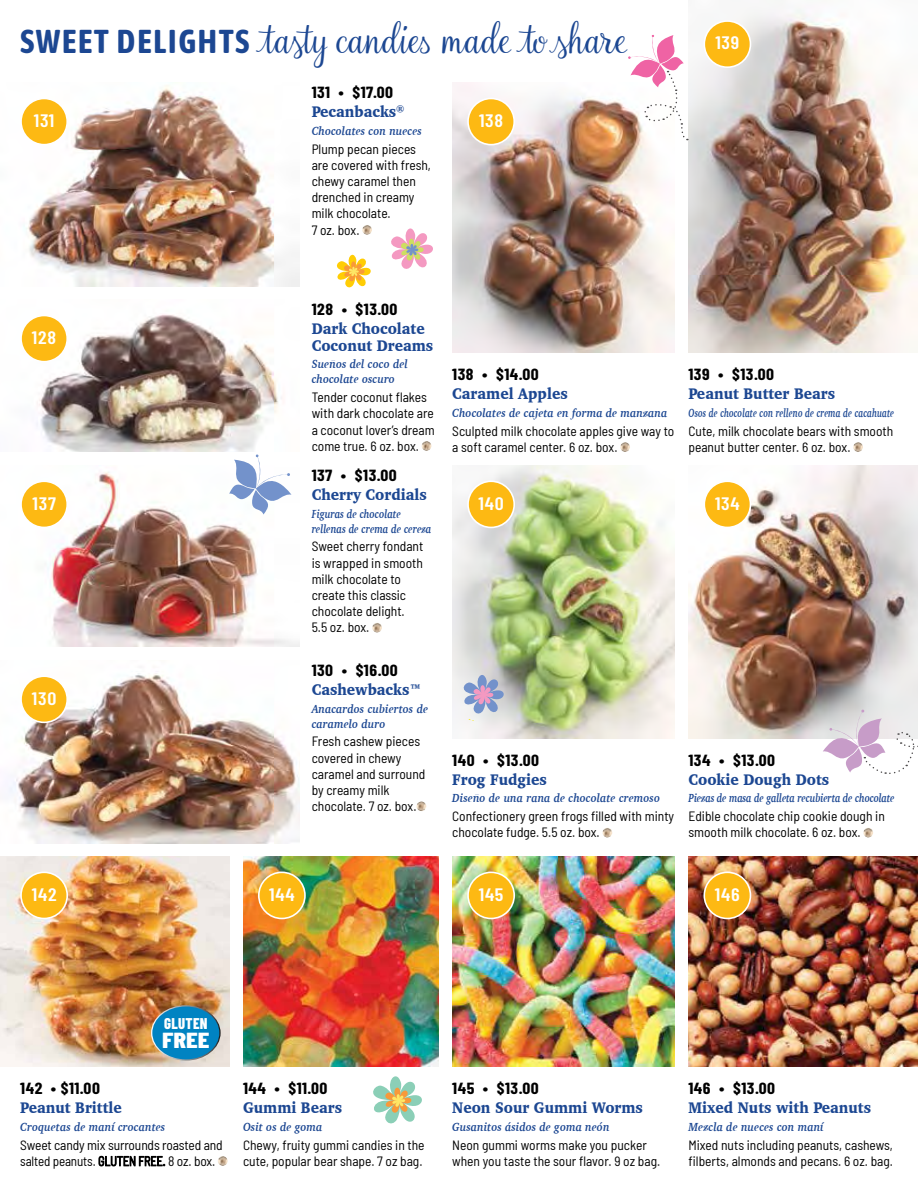
<style>
.page{position:relative;width:918px;height:1188px;background:#fff}
.page>*{position:absolute;margin:0;border:0;box-sizing:border-box;transform-origin:0 0}
.t1{font:33px "Rosalinda";color:#1c4792;scale:1.11 1}
.t2{font:800 21.75px "Barlow Condensed";color:#fff;scale:1.22 1}
.t3{font:600 18px "Barlow Condensed";letter-spacing:.04em;color:#fff;scale:1.11 1}
.t4{font:900 15.75px/16.5px "Charter";color:#1c4792;scale:.9 1}
.t5{font:700 15.75px "Barlow Condensed";letter-spacing:.03em;color:#000;scale:1.11 1}
.t6{font:800 15.6px "Barlow Condensed";letter-spacing:.02em;color:#fff;scale:.95 1}
.t7{font:semi-condensed 13.5px/16.2px "Barlow";color:#000}
.t8{font:italic 700 12px/15px "Charter";letter-spacing:.01em;color:#1c4792;scale:.9 1}
.t9{font:italic 700 12px "Charter";letter-spacing:.01em;color:#1c4792;scale:.7 1}
.t10{font:italic 700 12px "Charter";letter-spacing:-.01em;color:#1c4792;scale:.78 1}
.t11{font:italic 700 12px/15px "Charter";letter-spacing:.01em;color:#1c4792;scale:.8 1}
.s1{font-family:"Asap Condensed";font-weight:700}
</style>
<div class="page">
<img style="left:688px;top:9px;width:230px;height:344px">
<img style="left:688px;top:465px;width:230px;height:273px">
<img style="left:0;top:857px;width:230px;height:210px">
<img style="left:688px;top:857px;width:230px;height:210px">
<img style="left:452px;top:83px;width:223px;height:270px">
<img style="left:452px;top:465px;width:223px;height:273px">
<img style="left:243px;top:857px;width:196px;height:210px">
<img style="left:23px;top:85px;width:276px;height:201px">
<img style="left:33px;top:314px;width:249px;height:138px">
<img style="left:9px;top:673px;width:290px;height:170px">
<img style="left:47px;top:472px;width:252px;height:175px">
<img style="left:452px;top:857px;width:223px;height:210px">
<svg style="left:853px;top:442px;width:10px;height:10px"></svg>
<svg style="left:863px;top:828px;width:10px;height:9px"></svg>
<svg style="left:218px;top:1156px;width:10px;height:10px"></svg>
<svg style="left:620px;top:442px;width:10px;height:10px"></svg>
<svg style="left:603px;top:828px;width:9px;height:9px"></svg>
<svg style="left:362px;top:225px;width:10px;height:10px"></svg>
<svg style="left:422px;top:441px;width:9px;height:10px"></svg>
<svg style="left:417px;top:801px;width:9px;height:10px"></svg>
<svg style="left:372px;top:623px;width:10px;height:9px"></svg>
<svg style="left:628px;top:35px;width:60px;height:105px"></svg>
<div style="left:152px;top:1006px;width:68px;height:54px;background:#0083c2;border-radius:50%"></div>
<div style="left:151px;top:1005px;width:70px;height:56px;border:1px solid #fff;border-radius:50%"></div>
<div style="left:21px;top:872px;width:46px;height:47px;background:#fdb913;border-radius:50%"></div>
<div style="left:20px;top:872px;width:48px;height:47px;border:2px solid #fff;border-radius:50%"></div>
<div style="left:259px;top:872px;width:46px;height:47px;background:#fdb913;border-radius:50%"></div>
<div style="left:258px;top:872px;width:48px;height:47px;border:2px solid #fff;border-radius:50%"></div>
<div style="left:704px;top:872px;width:46px;height:47px;background:#fdb913;border-radius:50%"></div>
<div style="left:703px;top:872px;width:48px;height:47px;border:2px solid #fff;border-radius:50%"></div>
<div style="left:21px;top:98px;width:46px;height:47px;background:#fdb913;border-radius:50%"></div>
<div style="left:20px;top:98px;width:48px;height:47px;border:2px solid #fff;border-radius:50%"></div>
<div style="left:21px;top:316px;width:46px;height:46px;background:#fdb913;border-radius:50%"></div>
<div style="left:20px;top:315px;width:48px;height:47px;border:2px solid #fff;border-radius:50%"></div>
<div style="left:21px;top:481px;width:46px;height:46px;background:#fdb913;border-radius:50%"></div>
<div style="left:20px;top:480px;width:48px;height:48px;border:2px solid #fff;border-radius:50%"></div>
<div style="left:21px;top:676px;width:46px;height:46px;background:#fdb913;border-radius:50%"></div>
<div style="left:20px;top:675px;width:48px;height:48px;border:2px solid #fff;border-radius:50%"></div>
<div style="left:468px;top:872px;width:46px;height:47px;background:#fdb913;border-radius:50%"></div>
<div style="left:467px;top:872px;width:48px;height:47px;border:2px solid #fff;border-radius:50%"></div>
<div style="left:704px;top:21px;width:46px;height:46px;background:#fdb913;border-radius:50%"></div>
<div style="left:703px;top:20px;width:48px;height:48px;border:2px solid #fff;border-radius:50%"></div>
<div style="left:468px;top:98px;width:46px;height:47px;background:#fdb913;border-radius:50%"></div>
<div style="left:467px;top:98px;width:48px;height:47px;border:2px solid #fff;border-radius:50%"></div>
<div style="left:468px;top:481px;width:46px;height:46px;background:#fdb913;border-radius:50%"></div>
<div style="left:467px;top:480px;width:48px;height:48px;border:2px solid #fff;border-radius:50%"></div>
<div style="left:704px;top:481px;width:46px;height:46px;background:#fdb913;border-radius:50%"></div>
<div style="left:703px;top:480px;width:48px;height:48px;border:2px solid #fff;border-radius:50%"></div>
<svg style="left:229px;top:454px;width:62px;height:61px"></svg>
<svg style="left:452px;top:668px;width:59px;height:55px"></svg>
<svg style="left:336px;top:254px;width:35px;height:34px"></svg>
<svg style="left:373px;top:1076px;width:49px;height:48px"></svg>
<svg style="left:391px;top:228px;width:42px;height:41px"></svg>
<svg style="left:823px;top:704px;width:95px;height:70px"></svg>
<h1 class="t1" style="left:20px;top:22px;width:549px"><span class="s1">SWEET DELIGHTS</span> tasty candies made to share</h1>
<h3 class="t3" style="left:34px;top:108px;width:20px">131</h3>
<p class="t5" style="left:312px;top:82px;width:75px">131 • $17.00</p>
<p class="t4" style="left:312px;top:103px;width:105px">Pecanbacks<sup>®</sup></p>
<p class="t8" style="left:312px;top:123px;width:124px">Chocolates con nueces</p>
<p class="t7" style="left:312px;top:140px;width:121px">Plump pecan pieces are covered with fresh, chewy caramel then drenched in creamy milk chocolate.<br>7 oz. box.</p>
<h3 class="t3" style="left:479px;top:108px;width:23px">138</h3>
<h3 class="t3" style="left:715px;top:30px;width:23px">139</h3>
<h3 class="t3" style="left:32px;top:325px;width:23px">128</h3>
<p class="t5" style="left:312px;top:299px;width:79px">128 • $13.00</p>
<p class="t4" style="left:312px;top:320px;width:137px">Dark Chocolate<br>Coconut Dreams</p>
<p class="t8" style="left:312px;top:357px;width:108px">Sueños del coco del chocolate oscuro</p>
<p class="t7" style="left:312px;top:388px;width:125px">Tender coconut flakes with dark chocolate are a coconut lover’s dream come true. 6 oz. box.</p>
<p class="t5" style="left:452px;top:364px;width:80px">138 • $14.00</p>
<p class="t4" style="left:452px;top:385px;width:130px">Caramel Apples</p>
<p class="t8" style="left:452px;top:405px;width:241px">Chocolates de cajeta en forma de manzana</p>
<p class="t7" style="left:452px;top:422px;width:224px">Sculpted milk chocolate apples give way to a soft caramel center. 6 oz. box.</p>
<p class="t5" style="left:688px;top:364px;width:79px">139 • $13.00</p>
<p class="t4" style="left:688px;top:385px;width:165px">Peanut Butter Bears</p>
<p class="t9" style="left:688px;top:403px;width:295px">Osos de chocolate con relleno de crema de cacahuate</p>
<p class="t7" style="left:688px;top:422px;width:206px">Cute, milk chocolate bears with smooth peanut butter center. 6 oz. box.</p>
<h3 class="t3" style="left:32px;top:490px;width:23px">137</h3>
<h3 class="t3" style="left:32px;top:685px;width:24px">130</h3>
<p class="t5" style="left:312px;top:464px;width:78px">137 • $13.00</p>
<p class="t4" style="left:312px;top:486px;width:130px">Cherry Cordials</p>
<p class="t11" style="left:312px;top:506px;width:151px">Figuras de chocolate rellenas de crema de cereza</p>
<p class="t7" style="left:312px;top:538px;width:113px">Sweet cherry fondant is wrapped in smooth milk chocolate to create this classic chocolate delight.<br>5.5 oz. box.</p>
<p class="t5" style="left:312px;top:659px;width:79px">130 • $16.00</p>
<p class="t4" style="left:312px;top:681px;width:123px">Cashewbacks™</p>
<p class="t8" style="left:312px;top:701px;width:131px">Anacardos cubiertos de caramelo duro</p>
<p class="t7" style="left:312px;top:732px;width:115px">Fresh cashew pieces covered in chewy caramel and surround by creamy milk chocolate. 7 oz. box.</p>
<h3 class="t3" style="left:479px;top:490px;width:24px">140</h3>
<h3 class="t3" style="left:715px;top:490px;width:24px">134</h3>
<p class="t5" style="left:452px;top:749px;width:80px">140 • $13.00</p>
<p class="t4" style="left:452px;top:771px;width:107px">Frog Fudgies</p>
<p class="t8" style="left:452px;top:791px;width:232px">Diseño de una rana de chocolate cremoso</p>
<p class="t7" style="left:452px;top:807px;width:224px">Confectionery green frogs filled with minty chocolate fudge. 5.5 oz. box.</p>
<p class="t5" style="left:688px;top:749px;width:79px">134 • $13.00</p>
<p class="t4" style="left:688px;top:771px;width:158px">Cookie Dough Dots</p>
<p class="t10" style="left:688px;top:788px;width:266px">Piezas de masa de galleta recubierta de chocolate</p>
<p class="t7" style="left:688px;top:807px;width:198px">Edible chocolate chip cookie dough in smooth milk chocolate. 6 oz. box.</p>
<h3 class="t3" style="left:32px;top:881px;width:24px">142</h3>
<h3 class="t3" style="left:269px;top:881px;width:24px">144</h3>
<h3 class="t3" style="left:715px;top:881px;width:24px">146</h3>
<h3 class="t3" style="left:479px;top:881px;width:24px">145</h3>
<p class="t6" style="left:164px;top:1013px;width:47px">GLUTEN</p>
<h2 class="t2" style="left:162px;top:1025px;width:40px">FREE</h2>
<p class="t5" style="left:20px;top:1078px;width:73px">142 • $11.00</p>
<p class="t4" style="left:20px;top:1099px;width:114px">Peanut Brittle</p>
<p class="t8" style="left:20px;top:1119px;width:163px">Croquetas de maní crocantes</p>
<p class="t7" style="left:20px;top:1136px;width:204px">Sweet candy mix surrounds roasted and salted peanuts. GLUTEN FREE. 8 oz. box.</p>
<p class="t5" style="left:243px;top:1078px;width:78px">144 • $11.00</p>
<p class="t4" style="left:243px;top:1099px;width:112px">Gummi Bears</p>
<p class="t8" style="left:243px;top:1119px;width:90px">Osit os de goma</p>
<p class="t7" style="left:243px;top:1136px;width:183px">Chewy, fruity gummi candies in the cute, popular bear shape. 7 oz bag.</p>
<p class="t5" style="left:452px;top:1078px;width:80px">145 • $13.00</p>
<p class="t4" style="left:452px;top:1099px;width:213px">Neon Sour Gummi Worms</p>
<p class="t8" style="left:452px;top:1119px;width:176px">Gusanitos ásidos de goma neón</p>
<p class="t7" style="left:452px;top:1136px;width:210px">Neon gummi worms make you pucker when you taste the sour flavor. 9 oz bag.</p>
<p class="t5" style="left:688px;top:1078px;width:80px">146 • $13.00</p>
<p class="t4" style="left:688px;top:1099px;width:204px">Mixed Nuts with Peanuts</p>
<p class="t8" style="left:688px;top:1119px;width:152px">Mezcla de nueces con maní</p>
<p class="t7" style="left:688px;top:1136px;width:206px">Mixed nuts including peanuts, cashews, filberts, almonds and pecans. 6 oz. bag.</p>
</div>
